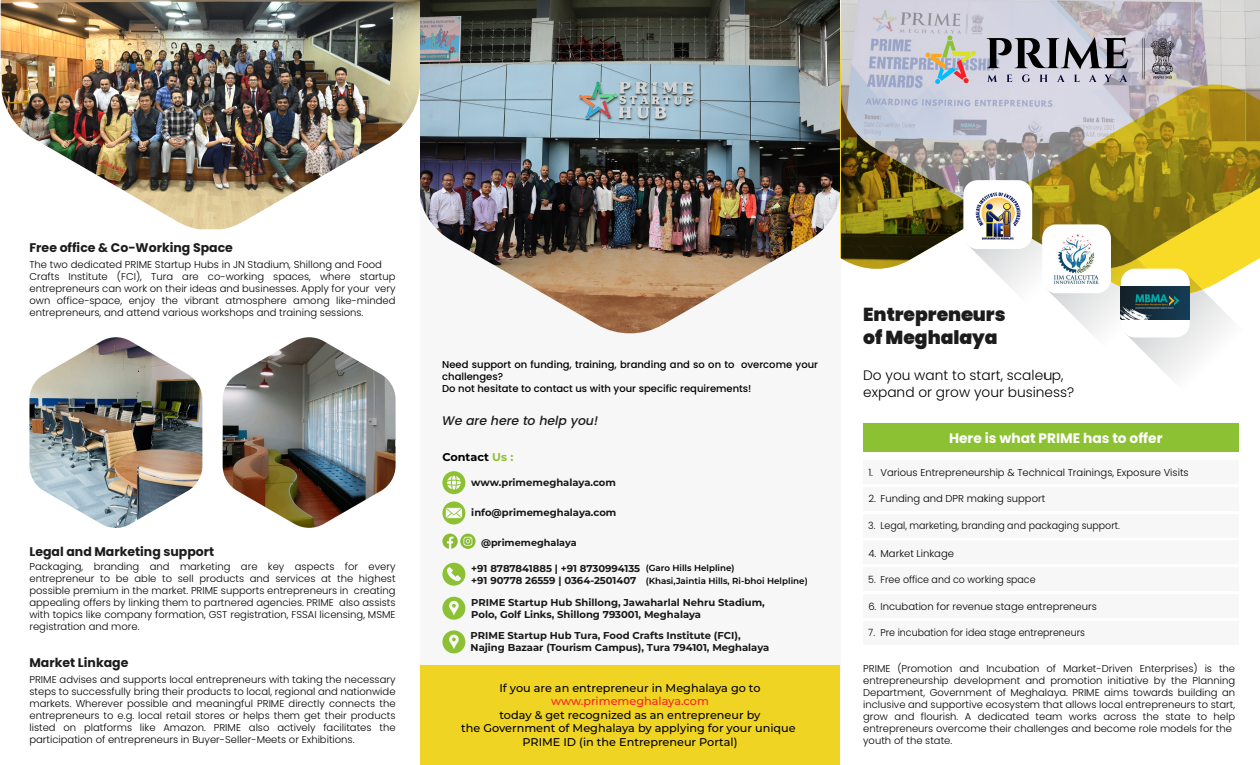
<style>
.page{position:relative;width:1260px;height:765px;background:#fff}
.page>*{position:absolute;margin:0;border:0;box-sizing:border-box;transform-origin:0 0}
.t1{font:900 18.75px/22.5px "Poppins";color:#1c1c1c}
.t2{font:300 13.75px/16.5px "Poppins";color:#000}
.t3{font:500 13.75px "Poppins";color:#fff}
.t4{font:700 13.75px "Poppins";color:#fff}
.t5{font:700 12.5px "Poppins";color:#1c1c1c}
.t6{font:italic 500 12.5px "Poppins";color:#1c1c1c}
.t7{font:500 11.25px/13.5px "Montserrat";color:#000;text-align:center}
.t8{font:500 11.25px "Montserrat";color:#f91f27}
.t9{font:700 11.25px "Montserrat";color:#000}
.t10{font:300 10px/12px "Poppins";color:#000}
.t11{font:700 10px/12px "Montserrat";color:#191919}
.t12{font:500 10px/12px "Poppins";color:#000}
.t13{font:300 10px "Poppins";color:#000;scale:.95 1}
.t14{font:700 9.62px "Montserrat";color:#191919}
.t15{font:600 8.75px/12.5px "Montserrat";color:#000}
.s1{color:#8dc134}
</style>
<div class="page">
<img style="left:989px;top:0;width:271px;height:84px">
<div style="left:864px;top:460px;width:375px;height:24px;background:#f7f7f7"></div>
<div style="left:864px;top:487px;width:375px;height:23px;background:#f7f7f7"></div>
<div style="left:864px;top:514px;width:375px;height:23px;background:#f7f7f7"></div>
<div style="left:864px;top:541px;width:375px;height:23px;background:#f7f7f7"></div>
<div style="left:864px;top:568px;width:375px;height:23px;background:#f7f7f7"></div>
<div style="left:864px;top:595px;width:375px;height:23px;background:#f7f7f7"></div>
<div style="left:864px;top:621px;width:375px;height:24px;background:#f7f7f7"></div>
<img style="left:1px;top:0;width:419px;height:229px">
<img style="left:29px;top:337px;width:173px;height:191px">
<img style="left:223px;top:337px;width:173px;height:191px">
<div style="left:420px;top:0;width:420px;height:765px;background:#f7f7f7"></div>
<div style="left:420px;top:665px;width:420px;height:100px;background:#f0d424"></div>
<img style="left:420px;top:0;width:420px;height:334px">
<div style="left:864px;top:423px;width:375px;height:29px;background:#8dc134"></div>
<svg style="left:840px;top:0;width:149px;height:269px;background:#a19d8d"></svg>
<svg style="left:981px;top:84px;width:279px;height:99px;background:#aea16b"></svg>
<div style="left:963px;top:180px;width:69px;height:69px;background:#fff;border-radius:14px"></div>
<svg style="left:966px;top:183px;width:294px;height:196px"></svg>
<div style="left:1121px;top:269px;width:69px;height:69px;background:#fff;border-radius:14px"></div>
<img style="left:1121px;top:286px;width:69px;height:34px">
<svg style="left:926px;top:36px;width:50px;height:48px;background:#c2c0b8"></svg>
<svg style="left:1143px;top:38px;width:2px;height:41px"></svg>
<svg style="left:987px;top:37px;width:141px;height:45px;background:#92929c"></svg>
<svg style="left:1151px;top:38px;width:23px;height:41px"></svg>
<svg style="left:442px;top:471px;width:23px;height:23px"></svg>
<svg style="left:442px;top:502px;width:23px;height:22px"></svg>
<svg style="left:442px;top:597px;width:23px;height:23px"></svg>
<svg style="left:442px;top:534px;width:34px;height:15px"></svg>
<svg style="left:442px;top:563px;width:23px;height:23px"></svg>
<svg style="left:442px;top:630px;width:23px;height:23px"></svg>
<p class="t5" style="left:29px;top:240px;width:205px">Free office &amp; Co-Working Space</p>
<p class="t10" style="left:29px;top:258px;width:368px">The two dedicated PRIME Startup Hubs in JN Stadium, Shillong and Food Crafts Institute (FCI), Tura are co-working spaces, where startup entrepreneurs can work on their ideas and businesses. Apply for your very own office-space, enjoy the vibrant atmosphere among like-minded entrepreneurs, and attend various workshops and training sessions.</p>
<p class="t5" style="left:29px;top:544px;width:186px">Legal and Marketing support</p>
<p class="t10" style="left:29px;top:561px;width:368px;text-align:justify">Packaging, branding and marketing are key aspects for every entrepreneur to be able to sell products and services at the highest possible premium in the market. PRIME supports entrepreneurs in creating appealing offers by linking them to partnered agencies. PRIME also assists with topics like company formation, GST registration, FSSAI licensing, MSME registration and more.</p>
<p class="t5" style="left:29px;top:655px;width:100px">Market Linkage</p>
<p class="t10" style="left:29px;top:674px;width:368px;text-align:justify">PRIME advises and supports local entrepreneurs with taking the necessary steps to successfully bring their products to local, regional and nationwide markets. Wherever possible and meaningful PRIME directly connects the entrepreneurs to e.g. local retail stores or helps them get their products listed on platforms like Amazon. PRIME also actively facilitates the participation of entrepreneurs in Buyer-Seller-Meets or Exhibitions.</p>
<p class="t12" style="left:442px;top:358px;width:377px">Need support on funding, training, branding and so on to overcome your challenges?<br>Do not hesitate to contact us with your specific requirements!</p>
<p class="t6" style="left:442px;top:413px;width:157px">We are here to help you!</p>
<p class="t9" style="left:442px;top:449px;width:72px">Contact <span class="s1">Us :</span></p>
<p class="t11" style="left:471px;top:476px;width:146px">www.primemeghalaya.com</p>
<p class="t11" style="left:471px;top:506px;width:147px">info@primemeghalaya.com</p>
<p class="t14" style="left:481px;top:535px;width:97px">@primemeghalaya</p>
<p class="t11" style="left:471px;top:562px;width:170px">+91 8787841885 | +91 8730994135 +91 90778 26559 | 0364-2501407</p>
<p class="t15" style="left:646px;top:562px;width:164px">(Garo Hills Helpline)<br>(Khasi,Jaintia Hills, Ri-bhoi Helpline)</p>
<p class="t11" style="left:471px;top:596px;width:295px">PRIME Startup Hub Shillong, Jawaharlal Nehru Stadium,<br>Polo, Golf Links, Shillong 793001, Meghalaya</p>
<p class="t11" style="left:471px;top:629px;width:300px">PRIME Startup Hub Tura, Food Crafts Institute (FCI),<br>Najing Bazaar (Tourism Campus), Tura 794101, Meghalaya</p>
<p class="t7" style="left:499px;top:681px;width:263px">If you are an entrepreneur in Meghalaya go to</p>
<p class="t8" style="left:551px;top:694px;width:159px">www.primemeghalaya.com</p>
<p class="t7" style="left:461px;top:708px;width:336px">today &amp; get recognized as an entrepreneur by<br>the Government of Meghalaya by applying for your unique<br>PRIME ID (in the Entrepreneur Portal)</p>
<h1 class="t1" style="left:863px;top:304px;width:144px">Entrepreneurs of Meghalaya</h1>
<h2 class="t2" style="left:863px;top:367px;width:213px">Do you want to start, scaleup, expand or grow your business?</h2>
<h2 class="t3" style="left:887px;top:424px;width:330px">PRIME ka.mao on.gimin dakchakaniko onenga-</h2>
<h2 class="t4" style="left:949px;top:431px;width:215px">Here is what PRIME has to offer</h2>
<p class="t10" style="left:868px;top:467px;width:6px">1.</p>
<p class="t10" style="left:881px;top:467px;width:310px">Various Entrepreneurship &amp; Technical Trainings, Exposure Visits</p>
<p class="t10" style="left:881px;top:493px;width:166px">Funding and DPR making support</p>
<p class="t10" style="left:868px;top:493px;width:9px">2.</p>
<p class="t13" style="left:881px;top:520px;width:253px">Legal, marketing, branding and packaging support.</p>
<p class="t13" style="left:868px;top:520px;width:9px">3.</p>
<p class="t10" style="left:868px;top:548px;width:87px">4. Market Linkage</p>
<p class="t13" style="left:881px;top:574px;width:165px">Free office and co working space</p>
<p class="t13" style="left:868px;top:574px;width:9px">5.</p>
<p class="t10" style="left:868px;top:601px;width:230px">6. Incubation for revenue stage entrepreneurs</p>
<p class="t13" style="left:881px;top:627px;width:217px">Pre incubation for idea stage entrepreneurs</p>
<p class="t13" style="left:868px;top:627px;width:9px">7.</p>
<p class="t10" style="left:863px;top:663px;width:373px">PRIME (Promotion and Incubation of Market-Driven Enterprises) is the entrepreneurship development and promotion initiative by the Planning Department, Government of Meghalaya. PRIME aims towards building an inclusive and supportive ecosystem that allows local entrepreneurs to start, grow and flourish. A dedicated team works across the state to help entrepreneurs overcome their challenges and become role models for the youth of the state.</p>
</div>
